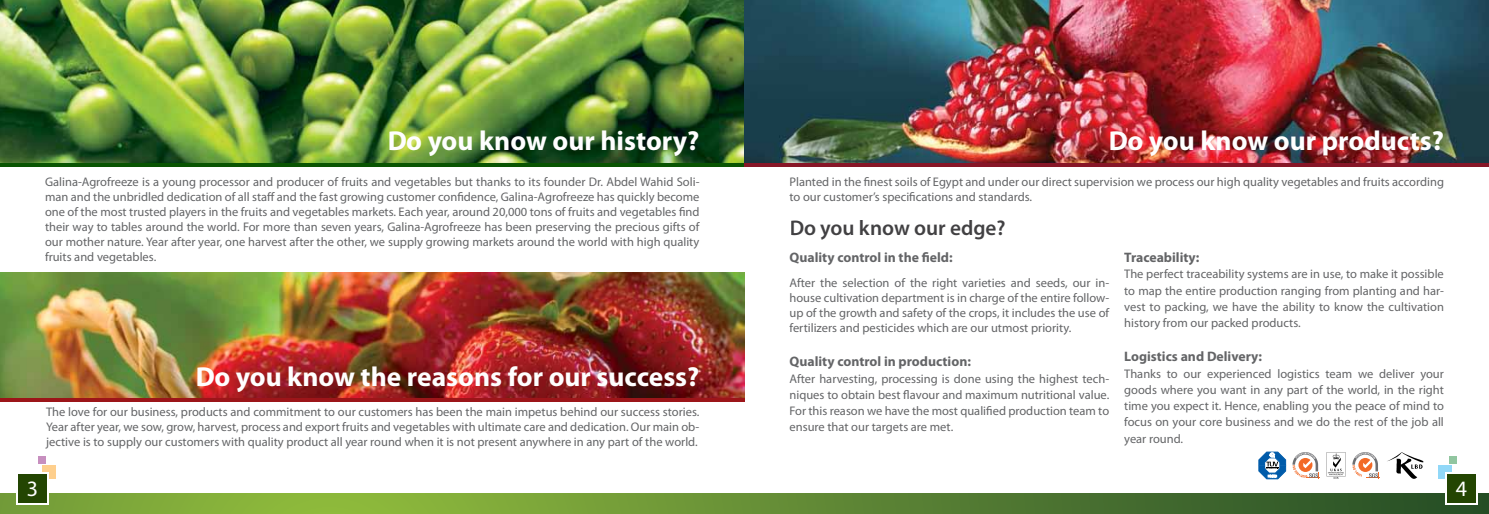
<style>
.page{position:relative;width:1489px;height:514px;background:#fff}
.page>*{position:absolute;margin:0;border:0;box-sizing:border-box;transform-origin:0 0}
.t1{font:700 27.5px "Myriad Pro";color:#fff}
.t2{font:700 22.5px "Myriad Pro";color:#fff}
.t3{font:22px "Myriad Pro";color:#fff}
.t4{font:600 21.25px "Myriad Pro";color:#414042}
.t5{font:700 13.75px "Myriad Pro";color:#636466}
.t6{font:12.5px/15px "Myriad Pro";color:#636466;text-align:justify}
</style>
<div class="page">
<img style="left:0;top:0;width:1488px;height:163px">
<img style="left:0;top:272px;width:744px;height:126px">
<hr style="left:0;top:163px;width:744px;height:3px;background:#095402">
<hr style="left:0;top:398px;width:744px;height:4px;background:#9c1519">
<svg style="left:1387px;top:452px;width:36px;height:27px"></svg>
<svg style="left:1326px;top:452px;width:19px;height:27px"></svg>
<svg style="left:1258px;top:452px;width:28px;height:27px"></svg>
<svg style="left:1352px;top:452px;width:27px;height:27px"></svg>
<svg style="left:1292px;top:452px;width:27px;height:27px"></svg>
<hr style="left:744px;top:163px;width:744px;height:3px;background:#871627">
<div style="left:38px;top:456px;width:8px;height:8px;background:#c78fbf"></div>
<div style="left:42px;top:466px;width:14px;height:13px;background:#fecf8d"></div>
<svg style="left:0;top:494px;width:1488px;height:20px;background:#628b34"></svg>
<div style="left:16px;top:472px;width:33px;height:33px;background:#fff"></div>
<div style="left:18px;top:474px;width:29px;height:29px;background:#234502"></div>
<div style="left:1448px;top:456px;width:8px;height:8px;background:#91c6a0"></div>
<div style="left:1437px;top:466px;width:14px;height:13px;background:#91d8f8"></div>
<svg style="left:1444px;top:472px;width:33px;height:33px"></svg>
<div style="left:1446px;top:474px;width:29px;height:29px;background:#234502"></div>
<h1 class="t1" style="left:387px;top:123px;width:314px">Do you know our history?</h1>
<p class="t6" style="left:45px;top:174px;width:656px">Galina-Agrofreeze is a young processor and producer of fruits and vegetables but thanks to its founder Dr. Abdel Wahid Soli&shy;man and the unbridled dedication of all staff and the fast growing customer confidence, Galina-Agrofreeze has quickly become one of the most trusted players in the fruits and vegetables markets. Each year, around 20,000 tons of fruits and vegetables find their way to tables around the world. For more than seven years, Galina-Agrofreeze has been preserving the precious gifts of our mother nature. Year after year, one harvest after the other, we supply growing markets around the world with high quality fruits and vegetables.</p>
<h1 class="t1" style="left:195px;top:359px;width:505px">Do you know the reasons for our success?</h1>
<h2 class="t2" style="left:444px;top:370px;width:257px">Do you know our history?</h2>
<p class="t6" style="left:46px;top:404px;width:655px">The love for our business, products and commitment to our customers has been the main impetus behind our success stories.<br>Year after year, we sow, grow, harvest, process and export fruits and vegetables with ultimate care and dedication. Our main ob&shy;jective is to supply our customers with quality product all year round when it is not present anywhere in any part of the world.</p>
<h1 class="t1" style="left:1108px;top:123px;width:337px">Do you know our products?</h1>
<p class="t6" style="left:789px;top:174px;width:656px">Planted in the finest soils of Egypt and under our direct supervision we process our high quality vegetables and fruits according to our customer’s specifications and standards.</p>
<h3 class="t4" style="left:789px;top:215px;width:218px">Do you know our edge?</h3>
<p class="t5" style="left:789px;top:248px;width:165px">Quality control in the field:</p>
<p class="t6" style="left:789px;top:275px;width:321px">After the selection of the right varieties and seeds, our in&shy;house cultivation department is in charge of the entire follow&shy;up of the growth and safety of the crops, it includes the use of fertilizers and pesticides which are our utmost priority.</p>
<p class="t5" style="left:789px;top:353px;width:183px">Quality control in production:</p>
<p class="t6" style="left:789px;top:370px;width:321px;line-height:16.2px">After harvesting, processing is done using the highest tech&shy;niques to obtain best flavour and maximum nutritional value.<br>For this reason we have the most qualified production team to ensure that our targets are met.</p>
<p class="t5" style="left:1124px;top:248px;width:77px">Traceability:</p>
<p class="t6" style="left:1124px;top:266px;width:321px;line-height:16.2px">The perfect traceability systems are in use, to make it possible to map the entire production ranging from planting and har&shy;vest to packing, we have the ability to know the cultivation history from our packed products.</p>
<p class="t5" style="left:1124px;top:348px;width:139px">Logistics and Delivery:</p>
<p class="t6" style="left:1124px;top:365px;width:321px;line-height:16.2px">Thanks to our experienced logistics team we deliver your goods where you want in any part of the world, in the right time you expect it. Hence, enabling you the peace of mind to focus on your core business and we do the rest of the job all year round.</p>
<h3 class="t3" style="left:27px;top:474px;width:13px">3</h3>
<h3 class="t3" style="left:1455px;top:474px;width:13px">4</h3>
</div>
